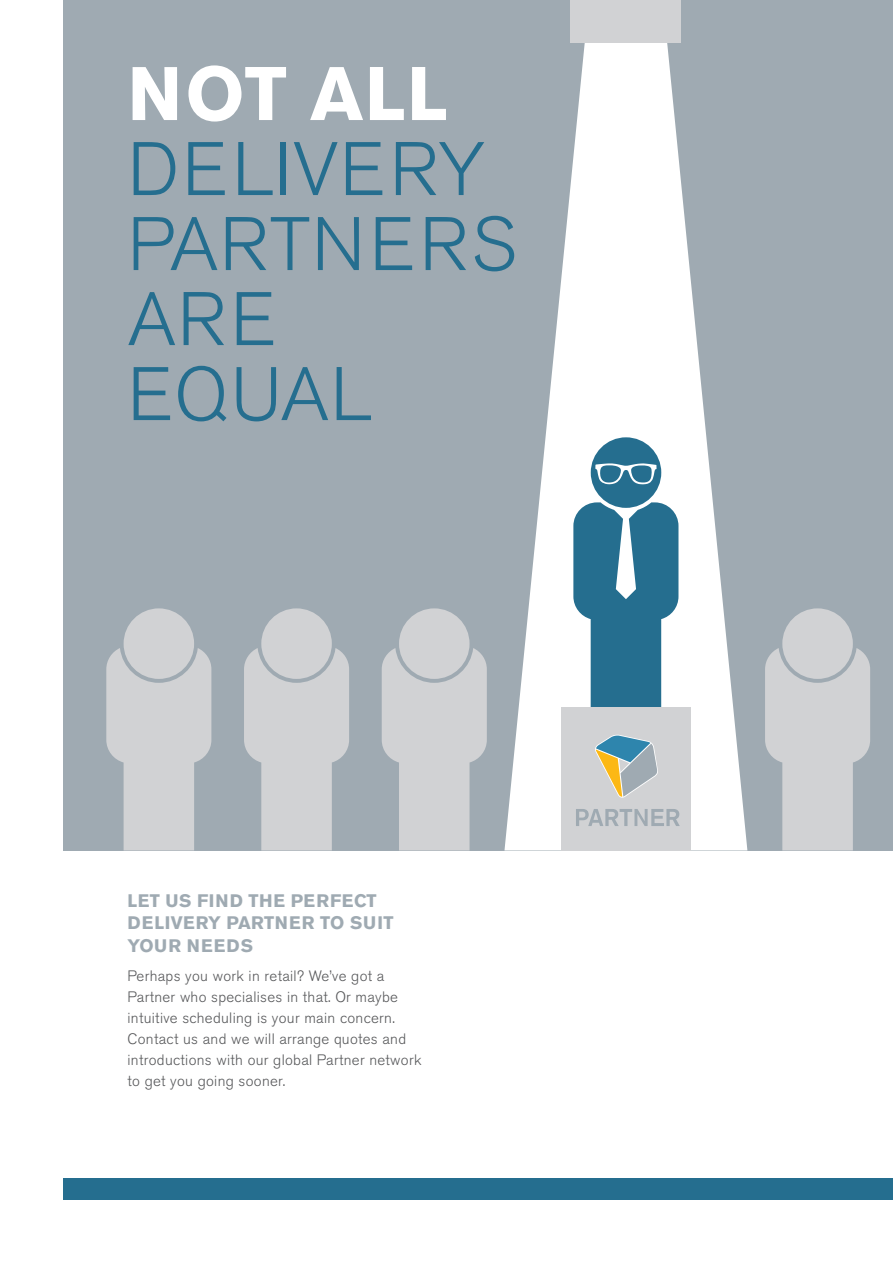
<style>
.page{position:relative;width:893px;height:1263px;background:#fff}
.page>*{position:absolute;margin:0;border:0;box-sizing:border-box;transform-origin:0 0}
.t1{font:300 75px/75px "Akzidenz Grotesk BE";letter-spacing:.02em;color:#256e8f}
.t2{font:700 18px/22.5px "Akzidenz Grotesk BE";letter-spacing:.03em;color:#9faab2}
.t3{font:300 15px/21px "Akzidenz Grotesk BE";letter-spacing:.02em;color:#57585a}
.s1{font-weight:700;color:#fff}
</style>
<div class="page">
<div style="left:64px;top:0;width:829px;height:850px;background:#9faab2"></div>
<svg style="left:504px;top:15px;width:243px;height:835px;fill:#fff"></svg>
<div style="left:571px;top:0;width:110px;height:43px;background:#d1d2d4"></div>
<svg style="left:382px;top:648px;width:105px;height:202px"></svg>
<div style="left:399px;top:608px;width:71px;height:71px;background:#d1d2d4;border-radius:50%"></div>
<svg style="left:244px;top:648px;width:105px;height:202px"></svg>
<div style="left:261px;top:608px;width:71px;height:71px;background:#d1d2d4;border-radius:50%"></div>
<svg style="left:573px;top:502px;width:105px;height:205px;background:#5890a9"></svg>
<div style="left:591px;top:437px;width:70px;height:71px;background:#256e8f;border-radius:50%"></div>
<div style="left:561px;top:707px;width:130px;height:143px;background:#d1d2d4"></div>
<svg style="left:106px;top:648px;width:105px;height:202px"></svg>
<div style="left:124px;top:608px;width:70px;height:71px;background:#d1d2d4;border-radius:50%"></div>
<svg style="left:595px;top:463px;width:61px;height:21px"></svg>
<svg style="left:765px;top:648px;width:105px;height:202px"></svg>
<div style="left:782px;top:608px;width:71px;height:71px;background:#d1d2d4;border-radius:50%"></div>
<svg style="left:576px;top:809px;width:104px;height:17px"></svg>
<div style="left:64px;top:1178px;width:829px;height:21px;background:#256e8f"></div>
<svg style="left:595px;top:735px;width:63px;height:63px"></svg>
<p class="t1" style="left:128px;top:58px;width:390px"><span class="s1">NOT ALL<br></span>DELIVERY<br>PARTNERS<br>ARE<br>EQUAL</p>
<p class="t2" style="left:128px;top:889px;width:267px">LET US FIND THE PERFECT<br>DELIVERY PARTNER TO SUIT<br>YOUR NEEDS</p>
<p class="t3" style="left:128px;top:966px;width:295px">Perhaps you work in retail? We’ve got a Partner who specialises in that. Or maybe intuitive scheduling is your main concern.<br>Contact us and we will arrange quotes and introductions with our global Partner network to get you going sooner.</p>
</div>
